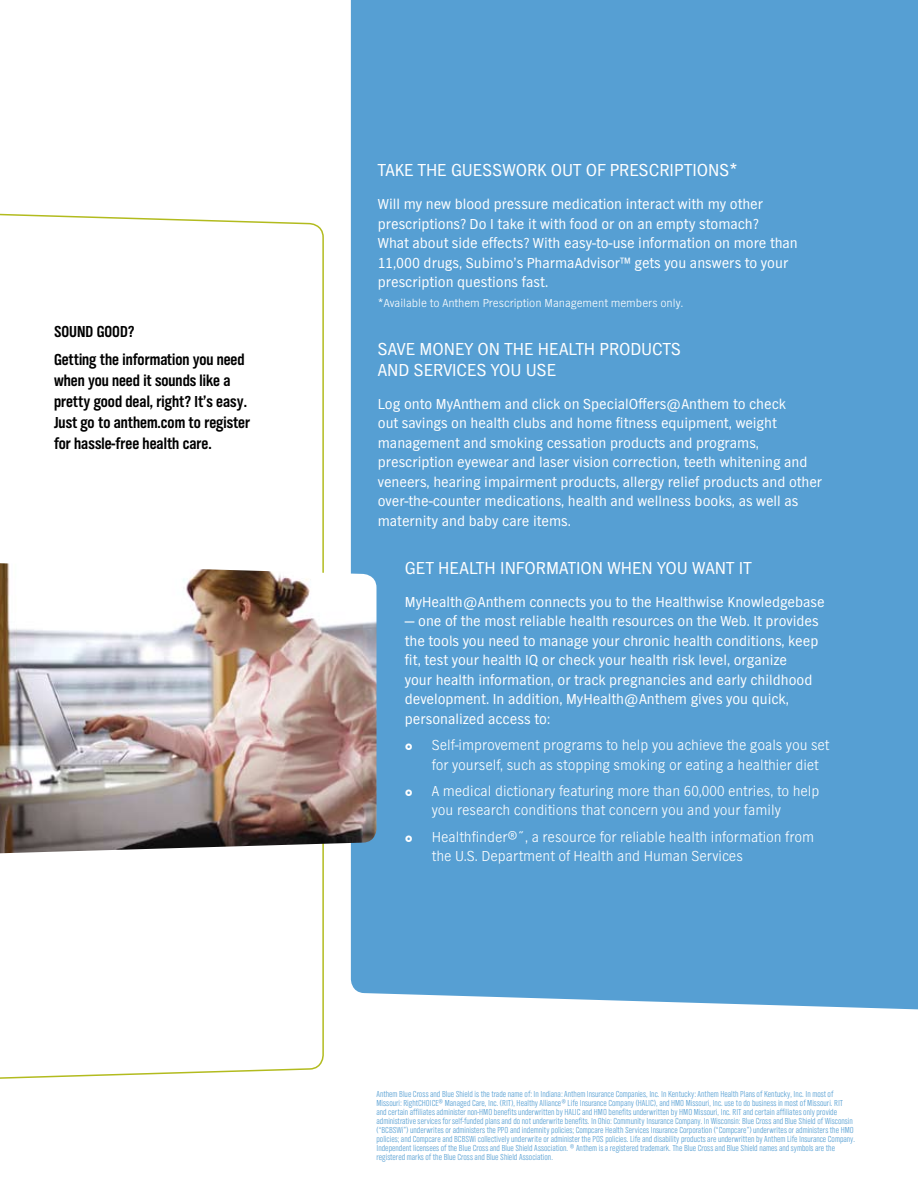
<style>
.page{position:relative;width:918px;height:1188px;background:#fff}
.page>*{position:absolute;margin:0;border:0;box-sizing:border-box;transform-origin:0 0}
.t1{font:18px/21px "TV Nord EF";color:#fff}
.t2{font:700 16.5px/21px "TV Nord Cond EF";color:#000}
.t3{font:15px/19.5px "TV Nord EF";color:#fff}
.t4{font:300 15px/19.5px "TV Nord EF";color:#fff}
.t5{font:300 12px "TV Nord EF";color:#fff}
.t6{font:300 9px/9px "TV Nord Cond EF";color:#569fd3}
</style>
<div class="page">
<div style="left:351px;top:0;width:567px;height:1010px;background:#569fd3"></div>
<svg style="left:0;top:214px;width:324px;height:865px"></svg>
<img style="left:0;top:562px;width:376px;height:292px">
<svg style="left:406px;top:744px;width:6px;height:6px"></svg>
<svg style="left:406px;top:789px;width:6px;height:7px"></svg>
<svg style="left:406px;top:835px;width:6px;height:7px"></svg>
<h2 class="t2" style="left:54px;top:318px;width:192px;line-height:27.8px">Sound good?<br>Getting the information you need</h2>
<h2 class="t2" style="left:54px;top:370px;width:197px">when you need it sounds like a pretty good deal, right? It’s easy.<br>Just go to anthem.com to register for hassle-free health care.</h2>
<h1 class="t1" style="left:378px;top:160px;width:362px">Take the gu esswork out of prescriptions*</h1>
<p class="t3" style="left:378px;top:195px;width:421px">Will my new blood pressure medication interact with my other prescriptions? Do I take it with food or on an empty stomach?<br>What about side effects? With easy-to-use information on more than 11,000 drugs, Subimo’s PharmaAdvisor™ gets you answers to your prescription questions fast.</p>
<h3 class="t5" style="left:378px;top:296px;width:307px">*Available to Anthem Prescription Management members only.</h3>
<h1 class="t1" style="left:378px;top:338px;width:305px">Save m oney on the health produ cts and services you use</h1>
<p class="t3" style="left:378px;top:394px;width:446px">Log onto MyAnthem and click on SpecialOffers@Anthem to check<br>out savings on health clubs and home fitness equipment, weight management and smoking cessation products and programs, prescription eyewear and laser vision correction, teeth whitening and veneers, hearing impairment products, allergy relief products and other over-the-counter medications, health and wellness books, as well as maternity and baby care items.</p>
<h1 class="t1" style="left:405px;top:557px;width:346px">Get health information when you want it</h1>
<h3 class="t3" style="left:405px;top:592px;width:421px">MyH ealth@Anthem connects you to the H ealthwise Knowledgebase</h3>
<p class="t3" style="left:405px;top:612px;width:415px">— one of the most reliable health resources on the Web. It provides the tools you need to manage your chronic health conditions, keep fit, test your health IQ or check your health risk level, organize<br>your health information, or track pregnancies and early childhood development. I n addition, MyHealth@Anthem gives you quick, personalized access to:</p>
<h3 class="t4" style="left:432px;top:735px;width:399px">Self-improvement programs to help you achieve the goals you set for yourself, such as stopping smoking or eating a healthier diet</h3>
<h3 class="t4" style="left:432px;top:781px;width:389px">A medical dictionary featuring more than 60,000 entries, to help you research conditions that concern you and your family</h3>
<h3 class="t4" style="left:432px;top:827px;width:384px">Healthfinder®˝, a resource for reliable health information from the U.S. Department of Health and Human Services</h3>
<p class="t6" style="left:376px;top:1089px;width:480px">Anthem Blue Cross and Blue Shield is the trade name of: In Indiana: Anthem Insurance Companies, Inc. In Kentucky: Anthem Health Plans of Kentucky, Inc. In most of Missouri: RightCHOICE® Managed Care, Inc. (RIT), Healthy Alliance® Life Insurance Company (HALIC), and HMO Missouri, Inc. use to do business in most of Missouri. RIT and certain affiliates administer non-HMO benefits underwritten by HALIC and HMO benefits underwritten by HMO Missouri, Inc. RIT and certain affiliates only provide administrative services for self-funded plans and do not underwrite benefits. In Ohio: Community Insurance Company. In Wisconsin: Blue Cross and Blue Shield of Wisconsin (“BCBSWi”) underwrites or administers the PPO and indemnity policies; Compcare Health Services Insurance Corporation (“Compcare”) underwrites or administers the HMO policies; and Compcare and BCBSWi collectively underwrite or administer the POS policies. Life and disability products are underwritten by Anthem Life Insurance Company.<br>Independent licensees of the Blue Cross and Blue Shield Association. ® Anthem is a registered trademark. The Blue Cross and Blue Shield names and symbols are the registered marks of the Blue Cross and Blue Shield Association.</p>
</div>
